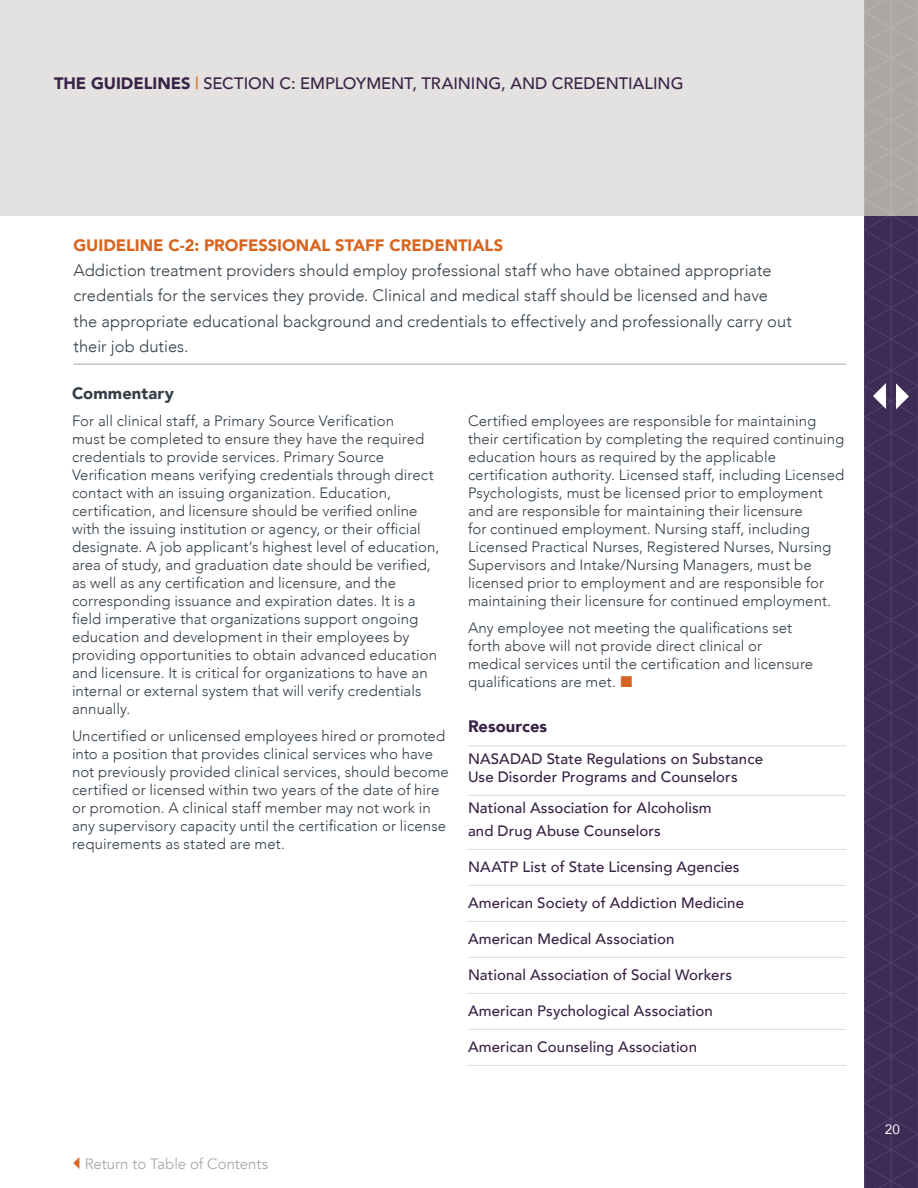
<style>
.page{position:relative;width:918px;height:1188px;background:#fff}
.page>*{position:absolute;margin:0;border:0;box-sizing:border-box;transform-origin:0 0}
.t1{font:300 16.5px/25.5px "Avenir";color:#333e48}
.t2{font:500 16.5px "Avenir";color:#382246}
.t3{font:900 16.5px "Avenir";color:#d8651f}
.t4{font:900 16.5px "Avenir";letter-spacing:.01em;color:#333e48}
.t5{font:900 16.5px "Avenir";color:#382246}
.t6{font:300 15px/18px "Avenir";letter-spacing:.005em;color:#333e48}
.t7{font:500 15px/18px "Avenir";letter-spacing:.005em;color:#382246}
.t8{font:15px "Avenir";letter-spacing:-.005em;color:#ada7a3}
.t9{font:13.5px "Avenir";color:#fff}
.s1{font-weight:900}
.s2{color:#d8651f}
</style>
<div class="page">
<svg style="left:864px;top:0;width:54px;height:1188px;background:#546"></svg>
<div style="left:0;top:0;width:864px;height:216px;background:#e4e2e0"></div>
<hr style="left:74px;top:364px;width:772px;height:1px;background:#ada7a3">
<hr style="left:468px;top:746px;width:378px;height:1px;background:#dcd9d7">
<hr style="left:468px;top:795px;width:378px;height:1px;background:#dcd9d7">
<hr style="left:468px;top:849px;width:378px;height:1px;background:#dcd9d7">
<hr style="left:468px;top:885px;width:378px;height:1px;background:#dcd9d7">
<hr style="left:468px;top:921px;width:378px;height:1px;background:#dcd9d7">
<hr style="left:468px;top:957px;width:378px;height:1px;background:#dcd9d7">
<hr style="left:468px;top:993px;width:378px;height:1px;background:#dcd9d7">
<hr style="left:468px;top:1029px;width:378px;height:1px;background:#dcd9d7">
<hr style="left:468px;top:1065px;width:378px;height:1px;background:#dcd9d7">
<p class="t2" style="left:54px;top:68px;width:631px"><span class="s1">THE GUIDELINES</span> <span class="s2">|</span> SECTION C: EMPLOYMENT, TRAINING, AND CREDENTIALING</p>
<p class="t3" style="left:74px;top:231px;width:431px">GUIDELINE C-2: PROFESSIONAL STAFF CREDENTIALS</p>
<p class="t1" style="left:74px;top:258px;width:720px">Addiction treatment providers should employ professional staff who have obtained appropriate credentials for the services they provide. Clinical and medical staff should be licensed and have the appropriate educational background and credentials to effectively and professionally carry out their job duties.</p>
<p class="t4" style="left:72px;top:379px;width:103px">Commentary</p>
<p class="t6" style="left:72px;top:412px;width:369px">For all clinical staff, a Primary Source Verification<br>must be completed to ensure they have the required credentials to provide services. Primary Source Verification means verifying credentials through direct contact with an issuing organization. Education, certification, and licensure should be verified online with the issuing institution or agency, or their official designate. A job applicant’s highest level of education, area of study, and graduation date should be verified, as well as any certification and licensure, and the corresponding issuance and expiration dates. It is a field imperative that organizations support ongoing education and development in their employees by providing opportunities to obtain advanced education and licensure. It is critical for organizations to have an internal or external system that will verify credentials annually.</p>
<p class="t6" style="left:72px;top:727px;width:378px">Uncertified or unlicensed employees hired or promoted into a position that provides clinical services who have not previously provided clinical services, should become certified or licensed within two years of the date of hire or promotion. A clinical staff member may not work in any supervisory capacity until the certification or license requirements as stated are met.</p>
<p class="t6" style="left:468px;top:412px;width:378px">Certified employees are responsible for maintaining their certification by completing the required continuing education hours as required by the applicable certification authority. Licensed staff, including Licensed Psychologists, must be licensed prior to employment and are responsible for maintaining their licensure<br>for continued employment. Nursing staff, including Licensed Practical Nurses, Registered Nurses, Nursing Supervisors and Intake/Nursing Managers, must be licensed prior to employment and are responsible for maintaining their licensure for continued employment.</p>
<p class="t6" style="left:468px;top:619px;width:347px">Any employee not meeting the qualifications set forth above will not provide direct clinical or medical services until the certification and licensure qualifications are met.</p>
<p class="t5" style="left:468px;top:712px;width:81px">Resources</p>
<p class="t7" style="left:468px;top:748px;width:297px">NASADAD State Regulations on Substance<br>Use Disorder Programs and Counselors</p>
<p class="t7" style="left:468px;top:796px;width:245px;line-height:22.5px">National Association for Alcoholism and Drug Abuse Counselors</p>
<p class="t7" style="left:468px;top:856px;width:273px">NAATP List of State Licensing Agencies</p>
<p class="t7" style="left:468px;top:892px;width:278px">American Society of Addiction Medicine</p>
<p class="t7" style="left:468px;top:928px;width:208px">American Medical Association</p>
<p class="t7" style="left:468px;top:964px;width:266px">National Association of Social Workers</p>
<p class="t7" style="left:468px;top:1000px;width:246px">American Psychological Association</p>
<p class="t7" style="left:468px;top:1036px;width:231px">American Counseling Association</p>
<p class="t8" style="left:85px;top:1154px;width:185px">Return to Table of Contents</p>
<p class="t9" style="left:885px;top:1118px;width:17px">20</p>
</div>
